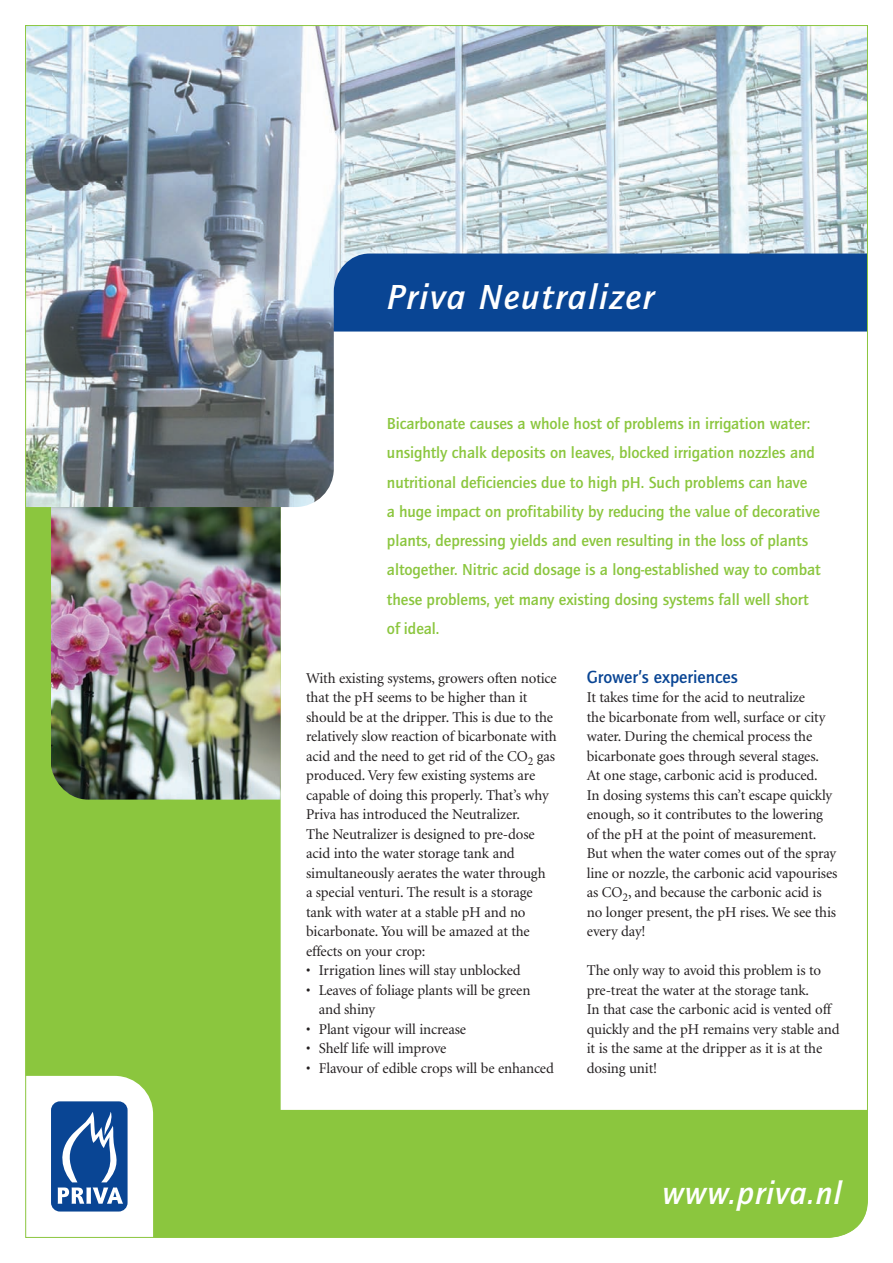
<style>
.page{position:relative;width:893px;height:1263px;background:#fff}
.page>*{position:absolute;margin:0;border:0;box-sizing:border-box;transform-origin:0 0}
.t1{font:italic 700 36px "Quay Itc T";letter-spacing:.05em;color:#fff}
.t2{font:italic 700 33px "Quay Itc T";letter-spacing:.035em;color:#fff}
.t3{font:700 18px "Quay Itc T";color:#094594}
.t4{font:700 16.5px/29.2px "Quay Itc T";letter-spacing:-.005em;color:#8bc63e}
.t5{font:15px/19.5px "Minion";letter-spacing:-.01em;color:#231f20}
</style>
<div class="page">
<img style="left:25px;top:25px;width:843px;height:1213px">
<p class="t1" style="left:387px;top:276px;width:269px">Priva Neutralizer</p>
<p class="t4" style="left:387px;top:409px;width:435px">Bicarbonate causes a whole host of problems in irrigation water: unsightly chalk deposits on leaves, blocked irrigation nozzles and nutritional deficiencies due to high pH. Such problems can have<br>a huge impact on profitability by reducing the value of decorative plants, depressing yields and even resulting in the loss of plants altogether. Nitric acid dosage is a long-established way to combat these problems, yet many existing dosing systems fall well short of ideal.</p>
<p class="t5" style="left:306px;top:669px;width:252px">With existing systems, growers often notice that the pH seems to be higher than it should be at the dripper. This is due to the relatively slow reaction of bicarbonate with acid and the need to get rid of the CO<sub>2</sub> gas produced. Very few existing systems are capable of doing this properly. That’s why Priva has introduced the Neutralizer.<br>The Neutralizer is designed to pre-dose acid into the water storage tank and simultaneously aerates the water through<br>a special venturi. The result is a storage tank with water at a stable pH and no bicarbonate. You will be amazed at the effects on your crop:</p>
<p class="t5" style="left:306px;top:961px;width:216px">• Irrigation lines will stay unblocked</p>
<p class="t5" style="left:319px;top:981px;width:213px;text-indent:-13px">• Leaves of foliage plants will be green and shiny</p>
<p class="t5" style="left:306px;top:1020px;width:161px">• Plant vigour will increase</p>
<p class="t5" style="left:306px;top:1039px;width:142px">• Shelf life will improve</p>
<p class="t5" style="left:306px;top:1059px;width:249px">• Flavour of edible crops will be enhanced</p>
<p class="t3" style="left:587px;top:666px;width:152px">Grower’s experiences</p>
<p class="t5" style="left:587px;top:688px;width:252px">It takes time for the acid to neutralize<br>the bicarbonate from well, surface or city water. During the chemical process the bicarbonate goes through several stages.<br>At one stage, carbonic acid is produced.<br>In dosing systems this can’t escape quickly enough, so it contributes to the lowering of the pH at the point of measurement.<br>But when the water comes out of the spray line or nozzle, the carbonic acid vapourises as CO<sub>2</sub>, and because the carbonic acid is no longer present, the pH rises. We see this every day!</p>
<p class="t5" style="left:587px;top:961px;width:254px">The only way to avoid this problem is to pre-treat the water at the storage tank.<br>In that case the carbonic acid is vented off quickly and the pH remains very stable and it is the same at the dripper as it is at the dosing unit!</p>
<p class="t2" style="left:662px;top:1173px;width:181px">www.priva.nl</p>
</div>
